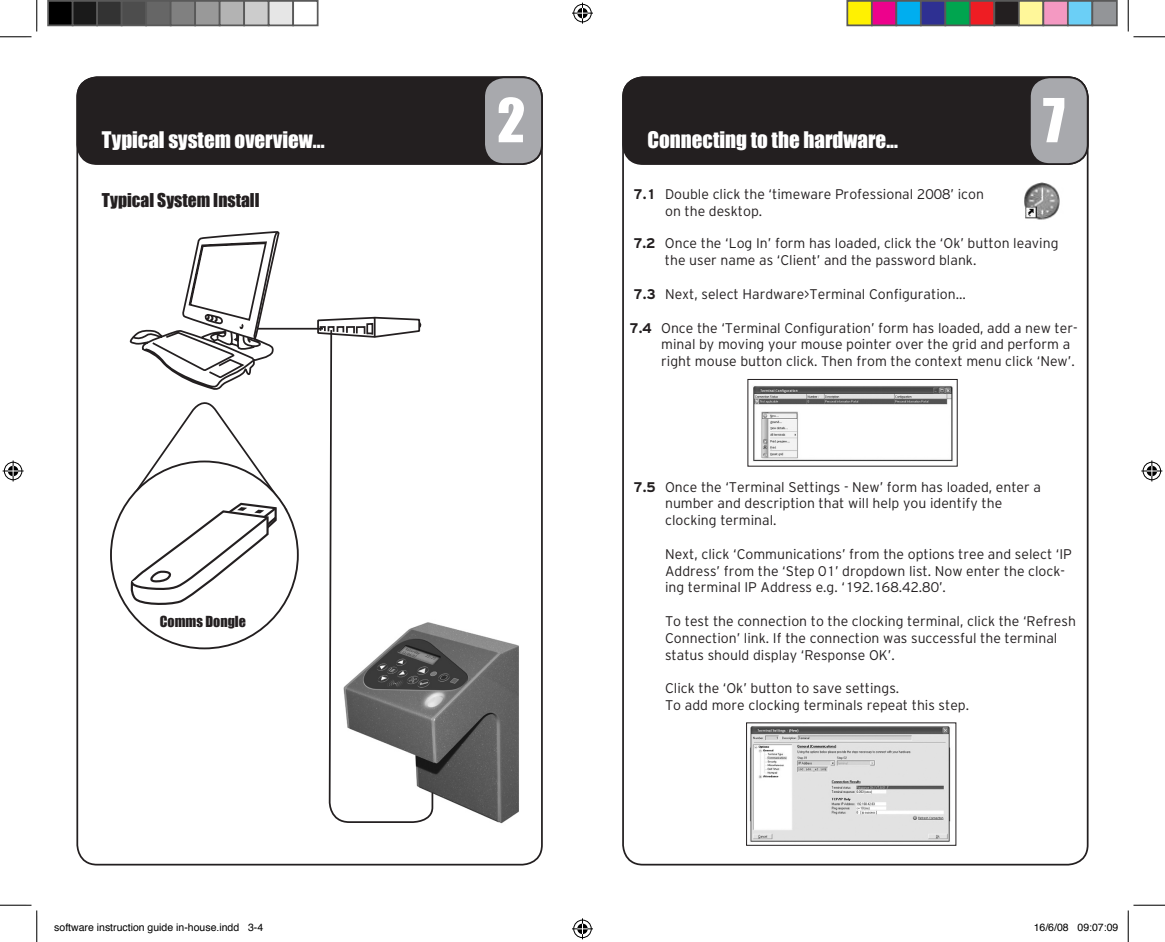
<style>
.page{position:relative;width:1165px;height:942px;background:#fff}
.page>*{position:absolute;margin:0;border:0;box-sizing:border-box;transform-origin:0 0}
.t1{font:56px "Impact";color:#fff}
.t2{font:21px "Impact";color:#fff}
.t3{font:17.5px "Impact";color:#231f20}
.t4{font:14px/16.8px "I510 Interstate Light";color:#231f20}
.t5{font:14px "Impact";color:#231f20}
.t6{font:10.5px "Helvetica";color:#000}
.s1{font-family:"I512 Interstate Bold"}
</style>
<div class="page">
<img style="left:434px;top:623px;width:85px;height:201px">
<div style="left:623px;top:77px;width:465px;height:87px;background:#231f20;border-radius:20px"></div>
<div style="left:622px;top:76px;width:466px;height:89px;border:2px solid #231f20;border-radius:20px"></div>
<div style="left:77px;top:77px;width:465px;height:87px;background:#231f20;border-radius:20px"></div>
<div style="left:76px;top:76px;width:467px;height:89px;border:2px solid #231f20;border-radius:20px"></div>
<div style="left:1030px;top:77px;width:58px;height:87px;background:#a8a9ad;border-radius:20px"></div>
<div style="left:1029px;top:76px;width:59px;height:89px;border:2px solid #231f20;border-radius:20px"></div>
<div style="left:484px;top:77px;width:58px;height:87px;background:#a8a9ad;border-radius:20px"></div>
<div style="left:483px;top:76px;width:60px;height:89px;border:2px solid #231f20;border-radius:20px"></div>
<hr style="left:241px;top:328px;width:82px;height:1px;background:#231f20">
<svg style="left:125px;top:231px;width:164px;height:377px"></svg>
<svg style="left:328px;top:339px;width:106px;height:527px"></svg>
<svg style="left:316px;top:316px;width:106px;height:23px"></svg>
<div style="left:356px;top:326px;width:9px;height:9px;border:2px solid #231f20"></div>
<img style="left:1024px;top:182px;width:36px;height:38px">
<img style="left:749px;top:726px;width:202px;height:116px">
<img style="left:753px;top:386px;width:200px;height:76px">
<div style="left:747px;top:379px;width:211px;height:87px;border:1px solid #231f20"></div>
<hr style="left:0;top:36px;width:32px;height:1px;background:#000">
<hr style="left:1133px;top:36px;width:32px;height:1px;background:#000">
<hr style="left:0;top:905px;width:32px;height:1px;background:#000">
<hr style="left:1133px;top:905px;width:32px;height:1px;background:#000">
<hr style="left:36px;top:0;width:1px;height:32px;background:#000">
<hr style="left:36px;top:910px;width:1px;height:32px;background:#000">
<hr style="left:1128px;top:0;width:1px;height:32px;background:#000">
<hr style="left:1128px;top:910px;width:1px;height:32px;background:#000">
<svg style="left:572px;top:3px;width:21px;height:21px"></svg>
<svg style="left:572px;top:918px;width:21px;height:21px"></svg>
<svg style="left:3px;top:460px;width:21px;height:21px"></svg>
<svg style="left:1141px;top:460px;width:21px;height:21px"></svg>
<div style="left:48px;top:1px;width:25px;height:24px;background:#000"></div>
<div style="left:47px;top:0;width:27px;height:26px;border:2px solid #595959"></div>
<div style="left:73px;top:1px;width:24px;height:24px;background:#1a1a1a"></div>
<div style="left:72px;top:0;width:26px;height:26px;border:2px solid #595959"></div>
<div style="left:97px;top:1px;width:25px;height:24px;background:#333"></div>
<div style="left:96px;top:0;width:26px;height:26px;border:2px solid #595959"></div>
<div style="left:122px;top:1px;width:24px;height:24px;background:#4d4d4d"></div>
<div style="left:121px;top:0;width:26px;height:26px;border:2px solid #595959"></div>
<div style="left:146px;top:1px;width:25px;height:24px;background:#666"></div>
<div style="left:145px;top:0;width:27px;height:26px;border:2px solid #595959"></div>
<div style="left:171px;top:1px;width:24px;height:24px;background:#808080"></div>
<div style="left:170px;top:0;width:26px;height:26px;border:2px solid #595959"></div>
<div style="left:195px;top:1px;width:25px;height:24px;background:#999"></div>
<div style="left:194px;top:0;width:26px;height:26px;border:2px solid #595959"></div>
<div style="left:220px;top:1px;width:24px;height:24px;background:#b3b3b3"></div>
<div style="left:219px;top:0;width:26px;height:26px;border:2px solid #595959"></div>
<div style="left:244px;top:1px;width:25px;height:24px;background:#ccc"></div>
<div style="left:243px;top:0;width:27px;height:26px;border:2px solid #595959"></div>
<div style="left:269px;top:1px;width:24px;height:24px;background:#e6e6e6"></div>
<div style="left:268px;top:0;width:26px;height:26px;border:2px solid #595959"></div>
<div style="left:292px;top:0;width:26px;height:26px;border:2px solid #595959"></div>
<div style="left:847px;top:1px;width:25px;height:24px;background:#fff101"></div>
<div style="left:846px;top:0;width:27px;height:26px;border:2px solid #595959"></div>
<div style="left:872px;top:1px;width:24px;height:24px;background:#ed028c"></div>
<div style="left:871px;top:0;width:26px;height:26px;border:2px solid #595959"></div>
<div style="left:896px;top:1px;width:25px;height:24px;background:#00aeef"></div>
<div style="left:895px;top:0;width:27px;height:26px;border:2px solid #595959"></div>
<div style="left:921px;top:1px;width:24px;height:24px;background:#2e3092"></div>
<div style="left:920px;top:0;width:26px;height:26px;border:2px solid #595959"></div>
<div style="left:945px;top:1px;width:25px;height:24px;background:#00a54f"></div>
<div style="left:944px;top:0;width:27px;height:26px;border:2px solid #595959"></div>
<div style="left:970px;top:1px;width:24px;height:24px;background:#ee1d23"></div>
<div style="left:969px;top:0;width:26px;height:26px;border:2px solid #595959"></div>
<div style="left:994px;top:1px;width:25px;height:24px;background:#231f20"></div>
<div style="left:993px;top:0;width:27px;height:26px;border:2px solid #595959"></div>
<div style="left:1019px;top:1px;width:24px;height:24px;background:#fff79a"></div>
<div style="left:1018px;top:0;width:26px;height:26px;border:2px solid #595959"></div>
<div style="left:1043px;top:1px;width:25px;height:24px;background:#f499c2"></div>
<div style="left:1042px;top:0;width:27px;height:26px;border:2px solid #595959"></div>
<div style="left:1068px;top:1px;width:24px;height:24px;background:#6bcff6"></div>
<div style="left:1067px;top:0;width:26px;height:26px;border:2px solid #595959"></div>
<div style="left:1092px;top:1px;width:25px;height:24px;background:#939598"></div>
<div style="left:1091px;top:0;width:27px;height:26px;border:2px solid #595959"></div>
<p class="t2" style="left:102px;top:127px;width:159px">S stem overview...</p>
<p class="t2" style="left:102px;top:127px;width:224px">Typical system overview...</p>
<p class="t1" style="left:497px;top:86px;width:30px">2</p>
<p class="t2" style="left:647px;top:127px;width:252px">Connecting to the hardware...</p>
<p class="t1" style="left:1043px;top:86px;width:23px">7</p>
<p class="t3" style="left:102px;top:189px;width:159px">Typical System Install</p>
<p class="t4" style="left:665px;top:186px;width:320px;text-indent:-32px"><span class="s1">7.1</span> Double click the ‘timeware Professional 2008’ icon on the desktop.</p>
<p class="t4" style="left:665px;top:235px;width:395px;text-indent:-32px"><span class="s1">7.2</span> Once the ‘Log In’ form has loaded, click the ‘Ok’ button leaving the user name as ‘Client’ and the password blank.</p>
<p class="t4" style="left:633px;top:286px;width:334px"><span class="s1">7.3</span> Next, select Hardware&gt;Terminal Configuration…</p>
<p class="t4" style="left:661px;top:319px;width:418px;text-indent:-32px"><span class="s1">7.4</span> Once the ‘Terminal Configuration’ form has loaded, add a new ter&shy;minal by moving your mouse pointer over the grid and perform a right mouse button click. Then from the context menu click ‘New’.</p>
<p class="t5" style="left:160px;top:613px;width:88px">Comms Dongle</p>
<p class="t4" style="left:633px;top:478px;width:409px"><span class="s1">7.5</span> Once the ‘Terminal Settings - New’ form has loaded, enter a</p>
<p class="t4" style="left:665px;top:495px;width:339px">number and description that will help you identify the</p>
<p class="t4" style="left:665px;top:512px;width:113px">clocking terminal.</p>
<p class="t4" style="left:665px;top:545px;width:408px">Next, click ‘Communications’ from the options tree and select ‘IP<br>Address’ from the ‘Step 01’ dropdown list. Now enter the clock&shy;ing terminal IP Address e.g. ‘192.168.42.80’.</p>
<p class="t4" style="left:665px;top:612px;width:412px">To test the connection to the clocking terminal, click the ‘Refresh<br>Connection’ link. If the connection was successful the terminal status should display ‘Response OK’.</p>
<p class="t4" style="left:665px;top:680px;width:236px">Click the ‘Ok’ button to save settings.</p>
<p class="t4" style="left:665px;top:696px;width:306px">To add more clocking terminals repeat this step.</p>
<p class="t6" style="left:54px;top:918px;width:210px">software instruction guide in-house.indd 3-4</p>
<p class="t6" style="left:1034px;top:918px;width:86px">16/6/08 09:07:09</p>
</div>
